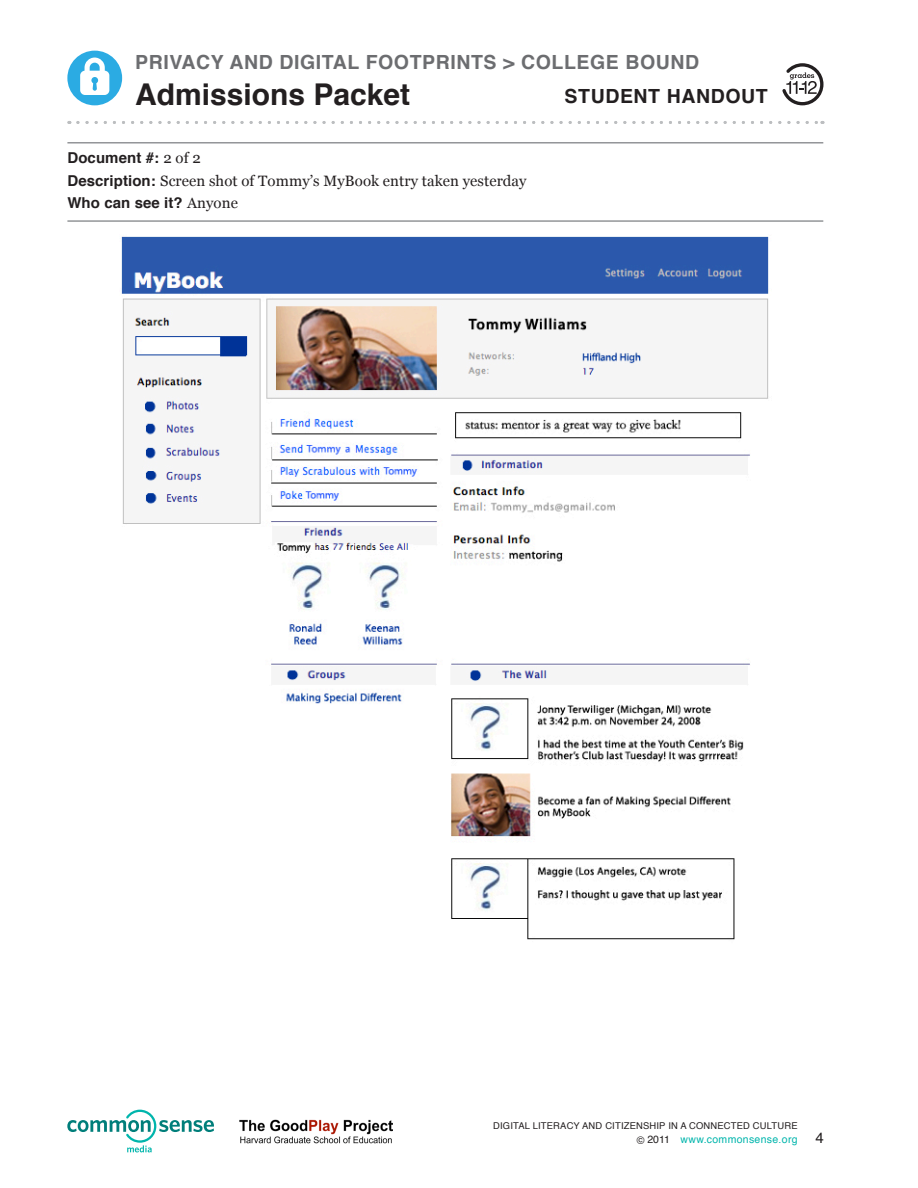
<style>
.page{position:relative;width:918px;height:1188px;background:#fff}
.page>*{position:absolute;margin:0;border:0;box-sizing:border-box;transform-origin:0 0}
.t1{font:700 30px "Helvetica";color:#231f20}
.t2{font:700 19.5px "Helvetica";letter-spacing:.03em;color:#6c6d70}
.t3{font:700 19.5px "Helvetica";letter-spacing:.03em;color:#231f20}
.Text{font:15px/22.5px "Georgia";letter-spacing:.005em;color:#231f20}
.t4{font:15px "Helvetica";color:#231f20}
.t5{font:10.5px "Helvetica";letter-spacing:.03em;color:#00b5ac}
.t6{font:9.3px "Helvetica";letter-spacing:.02em;color:#231f20}
.s1{font-family:"Helvetica";font-weight:700}
.s2{color:#231f20}
</style>
<div class="page">
<div style="left:67px;top:51px;width:55px;height:54px;background:#2babe3;border-radius:50%"></div>
<svg style="left:80px;top:58px;width:29px;height:37px"></svg>
<svg style="left:78px;top:121px;width:745px;height:3px"></svg>
<svg style="left:782px;top:63px;width:41px;height:42px"></svg>
<svg style="left:67px;top:1110px;width:147px;height:42px"></svg>
<img style="left:239px;top:1119px;width:154px;height:25px">
<img style="left:121px;top:236px;width:648px;height:704px">
<hr style="left:67px;top:142px;width:756px;height:2px;background:#939598">
<hr style="left:67px;top:220px;width:756px;height:2px;background:#939598">
<h2 class="t2" style="left:135px;top:46px;width:566px">PRIVACY AND DIGITAL FOOTPRINTS &gt; COLLEGE BOUND</h2>
<h1 class="t1" style="left:135px;top:71px;width:277px">Admissions Packet</h1>
<h2 class="t3" style="left:565px;top:81px;width:205px">STUDENT HANDOUT</h2>
<p class="Text" style="left:67px;top:147px;width:461px"><span class="s1">Document #:</span> 2 of 2<br><span class="s1">Description:</span> Screen shot of Tommy’s MyBook entry taken yesterday<br><span class="s1">Who can see it?</span> Anyone</p>
<p class="t6" style="left:493px;top:1119px;width:306px">DIGITAL LITERACY AND CITIZENSHIP IN A CONNECTED CULTURE</p>
<p class="t5" style="left:637px;top:1131px;width:162px"><span class="s2">© 2011</span> www.commonsense.org</p>
<p class="t4" style="left:815px;top:1126px;width:10px">4</p>
</div>
